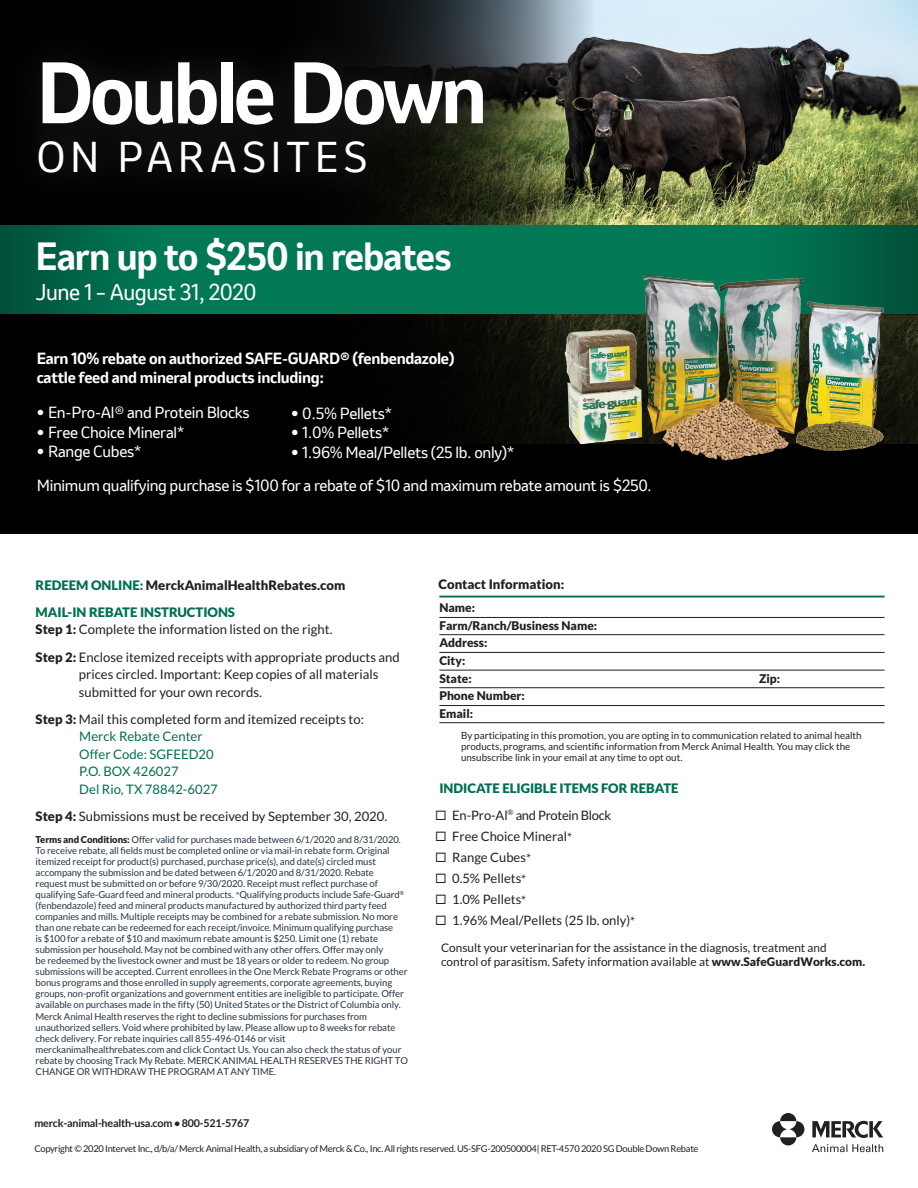
<style>
.page{position:relative;width:918px;height:1188px;background:#fff}
.page>*{position:absolute;margin:0;border:0;box-sizing:border-box;transform-origin:0 0}
.t1{font:700 80.55px "Invention";letter-spacing:-.045em;color:#fff}
.t2{font:40.2px "Invention";letter-spacing:.12em;color:#fff}
.t3{font:700 36.75px "Invention";letter-spacing:-.025em;color:#fff}
.t4{font:21.45px "Invention";letter-spacing:-.025em;color:#fff}
.t5{font:15.15px "Invention";letter-spacing:-.02em;color:#fff}
.t6{font:700 15.15px/19.5px "Invention";letter-spacing:-.02em;color:#fff}
.t7{font:13.05px/17.4px "Lato";color:#231f20}
.t8{font:13.05px "Lato";color:#006e51}
.t9{font:900 13.05px "Lato";color:#231f20}
.t10{font:900 13.05px "Lato";color:#006e51}
.t11{font:12.9px "Lato";color:#231f20}
.t12{font:12.9px "Lato";letter-spacing:-.025em;color:#231f20}
.t13{font:900 12px "Lato";color:#231f20}
.t14{font:11.85px/14.2px "Lato";color:#231f20}
.t15{font:700 10.8px "Lato";letter-spacing:-.02em;color:#231f20}
.t16{font:9.75px/10.9px "Lato";color:#231f20}
.t17{font:9.6px/10.9px "Lato";letter-spacing:-.01em;color:#243444}
.t18{font:9.3px "Lato";letter-spacing:-.03em;color:#231f20}
.s1{font-family:"Helvetica";font-weight:300}
.s2{color:#006e51}
.s3{font-weight:900}
.s4{font-weight:900;color:#231f20}
.s5{font-family:"Minion Pro"}
</style>
<div class="page">
<svg style="left:772px;top:1113px;width:32px;height:32px"></svg>
<svg style="left:812px;top:1121px;width:71px;height:31px"></svg>
<div style="left:0;top:0;width:918px;height:534px;background:#000001"></div>
<img style="left:593px;top:0;width:325px;height:225px">
<svg style="left:892px;top:314px;width:26px;height:130px;background:#1a1c0f"></svg>
<svg style="left:358px;top:0;width:235px;height:444px"></svg>
<div style="left:0;top:225px;width:918px;height:89px;background:#027855"></div>
<div style="left:0;top:225px;width:269px;height:89px;background:linear-gradient(to right,#01573d,#02825c)"></div>
<div style="left:650px;top:225px;width:268px;height:89px;background:linear-gradient(to right,#02825c,#01573e)"></div>
<div style="left:0;top:23px;width:523px;height:188px;background:#231f20;opacity:.75"></div>
<img style="left:552px;top:255px;width:340px;height:206px">
<hr style="left:439px;top:596px;width:446px;height:2px;background:#006e51">
<hr style="left:439px;top:617px;width:446px;height:1px;background:#231f20">
<hr style="left:439px;top:634px;width:446px;height:1px;background:#231f20">
<hr style="left:439px;top:652px;width:446px;height:1px;background:#231f20">
<hr style="left:439px;top:670px;width:446px;height:1px;background:#231f20">
<hr style="left:439px;top:687px;width:446px;height:1px;background:#231f20">
<hr style="left:439px;top:705px;width:446px;height:1px;background:#231f20">
<hr style="left:439px;top:722px;width:446px;height:1px;background:#231f20">
<p class="t1" style="left:36px;top:35px;width:452px">Double Down</p>
<p class="t2" style="left:36px;top:128px;width:333px">ON PARASITES</p>
<p class="t3" style="left:36px;top:230px;width:417px">Earn up to $250 in rebates</p>
<p class="t4" style="left:36px;top:277px;width:222px">June 1 – August 31, 2020</p>
<p class="t6" style="left:37px;top:348px;width:419px">Earn 10% rebate on authorized SAFE-GUARD® (fenbendazole) cattle feed and mineral products including:</p>
<p class="t5" style="left:37px;top:402px;width:214px"><span class="s1">•</span> En-Pro-Al® and Protein Blocks</p>
<p class="t5" style="left:37px;top:421px;width:149px"><span class="s1">•</span> Free Choice Mineral*</p>
<p class="t5" style="left:37px;top:441px;width:106px"><span class="s1">•</span> Range Cubes*</p>
<p class="t5" style="left:37px;top:474px;width:616px">Minimum qualifying purchase is $100 for a rebate of $10 and maximum rebate amount is $250.</p>
<p class="t5" style="left:291px;top:403px;width:103px"><span class="s1">•</span> 0.5% Pellets*</p>
<p class="t5" style="left:291px;top:422px;width:100px"><span class="s1">•</span> 1.0% Pellets*</p>
<p class="t5" style="left:291px;top:441px;width:225px"><span class="s1">•</span> 1.96% Meal/Pellets (25 lb. only)*</p>
<p class="t9" style="left:36px;top:577px;width:311px"><span class="s2">REDEEM ONLINE:</span> MerckAnimalHealthRebates.com</p>
<p class="t9" style="left:439px;top:577px;width:127px">Contact Information:</p>
<p class="t10" style="left:36px;top:604px;width:201px">MAIL-IN REBATE INSTRUCTIONS</p>
<p class="t7" style="left:36px;top:621px;width:298px"><span class="s3">Step 1:</span> Complete the information listed on the right.</p>
<p class="t7" style="left:79px;top:648px;width:322px;text-indent:-43px"><span class="s3">Step 2:</span> Enclose itemized receipts with appropriate products and prices circled. Important: Keep copies of all materials submitted for your own records.</p>
<p class="t7" style="left:36px;top:710px;width:330px"><span class="s3">Step 3:</span> Mail this completed form and itemized receipts to:</p>
<p class="t8" style="left:79px;top:729px;width:125px">Merck Rebate Center</p>
<p class="t8" style="left:79px;top:747px;width:136px">Offer Code: SGFEED20</p>
<p class="t8" style="left:79px;top:764px;width:101px">P.O. BOX 426027</p>
<p class="t8" style="left:79px;top:782px;width:140px">Del Rio, TX 78842-6027</p>
<p class="t7" style="left:36px;top:807px;width:353px"><span class="s3">Step 4:</span> Submissions must be received by September 30, 2020.</p>
<p class="t17" style="left:36px;top:834px;width:374px"><span class="s4">Terms and Conditions:</span> Offer valid for purchases made between 6/1/2020 and 8/31/2020.<br>To receive rebate, all fields must be completed online or via mail-in rebate form. Original itemized receipt for product(s) purchased, purchase price(s), and date(s) circled must accompany the submission and be dated between 6/1/2020 and 8/31/2020. Rebate<br>request must be submitted on or before 9/30/2020. Receipt must reflect purchase of qualifying Safe-Guard feed and mineral products. <span class="s5">*</span>Qualifying products include Safe-Guard<sup>® </sup>(fenbendazole) feed and mineral products manufactured by authorized third party feed companies and mills. Multiple receipts may be combined for a rebate submission. No more than one rebate can be redeemed for each receipt/invoice. Minimum qualifying purchase<br>is $100 for a rebate of $10 and maximum rebate amount is $250. Limit one (1) rebate submission per household. May not be combined with any other offers. Offer may only<br>be redeemed by the livestock owner and must be 18 years or older to redeem. No group submissions will be accepted. Current enrollees in the One Merck Rebate Programs or other bonus programs and those enrolled in supply agreements, corporate agreements, buying groups, non-profit organizations and government entities are ineligible to participate. Offer available on purchases made in the fifty (50) United States or the District of Columbia only.<br>Merck Animal Health reserves the right to decline submissions for purchases from unauthorized sellers. Void where prohibited by law. Please allow up to 8 weeks for rebate check delivery. For rebate inquiries call 855-496-0146 or visit merckanimalhealthrebates.com and click Contact Us. You can also check the status of your rebate by choosing Track My Rebate. MERCK ANIMAL HEALTH RESERVES THE RIGHT TO CHANGE OR WITHDRAW THE PROGRAM AT ANY TIME.</p>
<p class="t13" style="left:439px;top:601px;width:37px">Name:</p>
<p class="t13" style="left:439px;top:618px;width:159px">Farm/Ranch/Business Name:</p>
<p class="t13" style="left:439px;top:636px;width:50px">Address:</p>
<p class="t13" style="left:439px;top:654px;width:28px">City:</p>
<p class="t13" style="left:439px;top:671px;width:34px">State:</p>
<p class="t13" style="left:759px;top:671px;width:23px">Zip:</p>
<p class="t13" style="left:439px;top:689px;width:87px">Phone Number:</p>
<p class="t13" style="left:439px;top:706px;width:35px">Email:</p>
<p class="t16" style="left:461px;top:730px;width:402px">By participating in this promotion, you are opting in to communication related to animal health products, programs, and scientific information from Merck Animal Health. You may click the unsubscribe link in your email at any time to opt out.</p>
<p class="t10" style="left:439px;top:781px;width:241px">INDICATE ELIGIBLE ITEMS FOR REBATE</p>
<p class="t12" style="left:435px;top:808px;width:178px">◻ En-Pro-Al<sup>®</sup> and Protein Block</p>
<p class="t11" style="left:435px;top:829px;width:139px">◻ Free Choice Mineral<span class="s5">*</span></p>
<p class="t11" style="left:435px;top:850px;width:98px">◻ Range Cubes<span class="s5">*</span></p>
<p class="t11" style="left:435px;top:871px;width:93px">◻ 0.5% Pellets<span class="s5">*</span></p>
<p class="t11" style="left:435px;top:892px;width:93px">◻ 1.0% Pellets<span class="s5">*</span></p>
<p class="t11" style="left:435px;top:913px;width:202px">◻ 1.96% Meal/Pellets (25 lb. only)<span class="s5">*</span></p>
<p class="t14" style="left:441px;top:940px;width:426px">Consult your veterinarian for the assistance in the diagnosis, treatment and control of parasitism. Safety information available at <span class="s3">www.SafeGuardWorks.com.</span></p>
<p class="t15" style="left:34px;top:1117px;width:217px">merck-animal-health-usa.com • 800-521-5767</p>
<p class="t18" style="left:34px;top:1143px;width:666px">Copyright © 2020 Intervet Inc., d/b/a/ Merck Animal Health, a subsidiary of Merck &amp; Co., Inc. All rights reserved. US-SFG-200500004| RET-4570 2020 SG Double Down Rebate</p>
</div>
